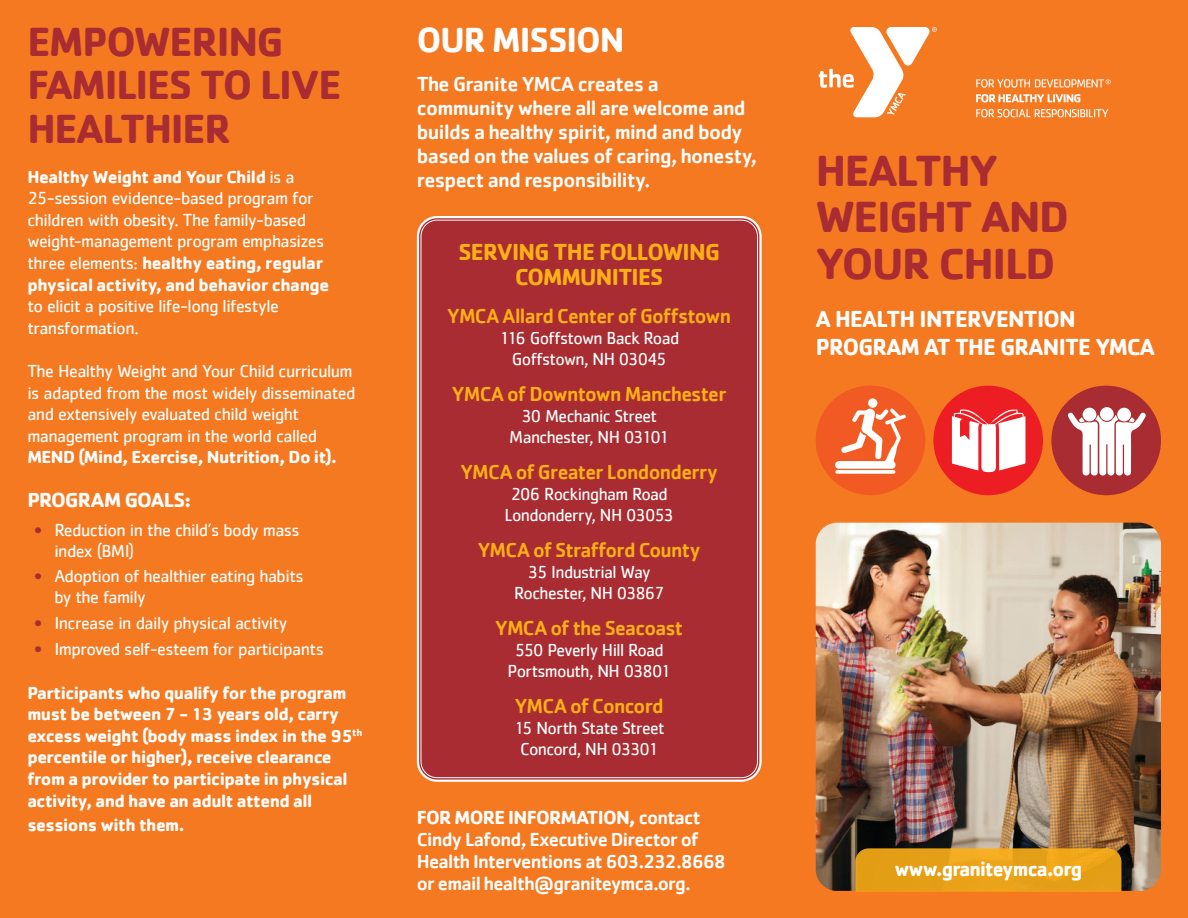
<style>
.page{position:relative;width:1188px;height:918px;background:#f47920}
.page>*{position:absolute;margin:0;border:0;box-sizing:border-box;transform-origin:0 0}
.t1{font:700 45px/46.5px "Cachet";letter-spacing:-.03em;color:#a82c31}
.t2{font:700 42px/43.5px "Cachet";letter-spacing:-.03em;color:#a82c31}
.t3{font:700 36px "Cachet";letter-spacing:-.03em;color:#fff}
.t4{font:700 24px/28.5px "Cachet";letter-spacing:-.03em;color:#fff}
.t5{font:700 24px/25.5px "Cachet";letter-spacing:-.03em;color:#fcaf17;text-align:center}
.t6{font:500 21px/24px "Cachet";letter-spacing:-.03em;color:#fff}
.t7{font:500 21px "Cachet";letter-spacing:-.035em;color:#fcaf17}
.t8{font:700 21px "Cachet";letter-spacing:-.04em;color:#fff;scale:.95 1}
.t9{font:700 21px "Cachet";letter-spacing:-.04em;color:#fff}
.t10{font:500 19.5px/21.8px "Cachet";letter-spacing:-.04em;color:#fff}
.t11{font:18px/21.6px "Cachet";letter-spacing:-.03em;color:#fff;text-align:center}
.t12{font:700 18px/21.6px "Cachet";letter-spacing:-.03em;color:#fff}
.s1{font-weight:700}
.s2{font-weight:700;color:#a82c31}
</style>
<div class="page">
<svg style="left:819px;top:27px;width:118px;height:90px"></svg>
<svg style="left:976px;top:94px;width:104px;height:9px"></svg>
<svg style="left:976px;top:109px;width:132px;height:8px"></svg>
<svg style="left:976px;top:79px;width:135px;height:9px"></svg>
<div style="left:816px;top:386px;width:109px;height:109px;background:#f15a22;border-radius:50%"></div>
<svg style="left:835px;top:398px;width:71px;height:76px"></svg>
<div style="left:933px;top:386px;width:110px;height:109px;background:#ed1d24;border-radius:50%"></div>
<div style="left:1051px;top:386px;width:110px;height:109px;background:#a82c31;border-radius:50%"></div>
<svg style="left:952px;top:409px;width:74px;height:63px"></svg>
<svg style="left:1067px;top:412px;width:79px;height:64px"></svg>
<div style="left:1083px;top:408px;width:13px;height:13px;background:#fff;border-radius:50%"></div>
<div style="left:1117px;top:408px;width:14px;height:13px;background:#fff;border-radius:50%"></div>
<div style="left:1100px;top:407px;width:14px;height:14px;background:#fff;border-radius:50%"></div>
<img style="left:816px;top:523px;width:345px;height:368px">
<svg style="left:855px;top:848px;width:266px;height:44px;background:#e59f18"></svg>
<div style="left:418px;top:217px;width:343px;height:564px;background:#a82c31;border-radius:19px"></div>
<div style="left:417px;top:216px;width:345px;height:566px;border:2px solid #fff;border-radius:19px"></div>
<h2 class="t2" style="left:27px;top:22px;width:316px">EMPOWERING<br>FAMILIES TO LIVE<br>HEALTHIER</h2>
<p class="t11" style="left:27px;top:166px;width:303px;text-align:left"><span class="s1">Healthy Weight and Your Child</span> is a 25-session evidence-based program for children with obesity. The family-based weight-management program emphasizes three elements: <span class="s1">healthy eating, regular physical activity, and behavior change</span></p>
<p class="t11" style="left:27px;top:296px;width:253px;text-align:left">to elicit a positive life-long lifestyle transformation.</p>
<p class="t11" style="left:27px;top:361px;width:330px;text-align:left">The Healthy Weight and Your Child curriculum is adapted from the most widely disseminated and extensively evaluated child weight management program in the world called</p>
<p class="t12" style="left:27px;top:447px;width:311px">MEND (Mind, Exercise, Nutrition, Do it).</p>
<p class="t9" style="left:27px;top:491px;width:165px">PROGRAM GOALS:</p>
<p class="t11" style="left:54px;top:520px;width:247px;line-height:21px;text-align:left;text-indent:-20px"><span class="s2">•</span> Reduction in the child’s body mass index (BMI)</p>
<p class="t11" style="left:54px;top:567px;width:251px;line-height:21px;text-align:left;text-indent:-20px"><span class="s2">•</span> Adoption of healthier eating habits by the family</p>
<p class="t11" style="left:34px;top:613px;width:255px"><span class="s2">•</span> Increase in daily physical activity</p>
<p class="t11" style="left:34px;top:638px;width:291px"><span class="s2">•</span> Improved self-esteem for participants</p>
<p class="t12" style="left:27px;top:683px;width:337px">Participants who qualify for the program must be between 7 - 13 years old, carry excess weight (body mass index in the 95<sup>th </sup>percentile or higher), receive clearance from a provider to participate in physical activity, and have an adult attend all</p>
<p class="t12" style="left:27px;top:815px;width:159px">sessions with them.</p>
<p class="t10" style="left:417px;top:808px;width:311px"><span class="s1">FOR MORE INFORMATION,</span> contact Cindy Lafond, Executive Director of Health Interventions at 603.232.8668 or email health@graniteymca.org.</p>
<h3 class="t3" style="left:417px;top:23px;width:209px">OUR MISSION</h3>
<p class="t6" style="left:417px;top:73px;width:342px">The Granite YMCA creates a community where all are welcome and builds a healthy spirit, mind and body based on the values of caring, honesty, respect and responsibility.</p>
<h3 class="t5" style="left:459px;top:240px;width:263px">SERVING THE FOLLOWING<br>COMMUNITIES</h3>
<p class="t7" style="left:447px;top:307px;width:285px">YMCA Allard Center of Goffstown</p>
<p class="t11" style="left:499px;top:328px;width:181px;line-height:21px">116 Goffstown Back Road<br>Goffstown, NH 03045</p>
<p class="t7" style="left:452px;top:385px;width:276px">YMCA of Downtown Manchester</p>
<p class="t11" style="left:509px;top:406px;width:161px;line-height:21px">30 Mechanic Street<br>Manchester, NH 03101</p>
<p class="t7" style="left:461px;top:463px;width:259px">YMCA of Greater Londonderry</p>
<p class="t11" style="left:505px;top:484px;width:171px;line-height:21px">206 Rockingham Road<br>Londonderry, NH 03053</p>
<p class="t7" style="left:478px;top:541px;width:224px">YMCA of Strafford County</p>
<p class="t11" style="left:514px;top:562px;width:152px;line-height:21px">35 Industrial Way<br>Rochester, NH 03867</p>
<p class="t7" style="left:495px;top:619px;width:189px">YMCA of the Seacoast</p>
<p class="t11" style="left:508px;top:640px;width:165px;line-height:21px">550 Peverly Hill Road<br>Portsmouth, NH 03801</p>
<p class="t7" style="left:515px;top:697px;width:150px">YMCA of Concord</p>
<p class="t11" style="left:514px;top:718px;width:152px;line-height:21px">15 North State Street<br>Concord, NH 03301</p>
<h1 class="t1" style="left:816px;top:149px;width:255px">HEALTHY<br>WEIGHT AND<br>YOUR CHILD</h1>
<h3 class="t4" style="left:816px;top:305px;width:341px">A HEALTH INTERVENTION<br>PROGRAM AT THE GRANITE YMCA</h3>
<p class="t8" style="left:894px;top:860px;width:199px">www.graniteymca.org</p>
</div>
